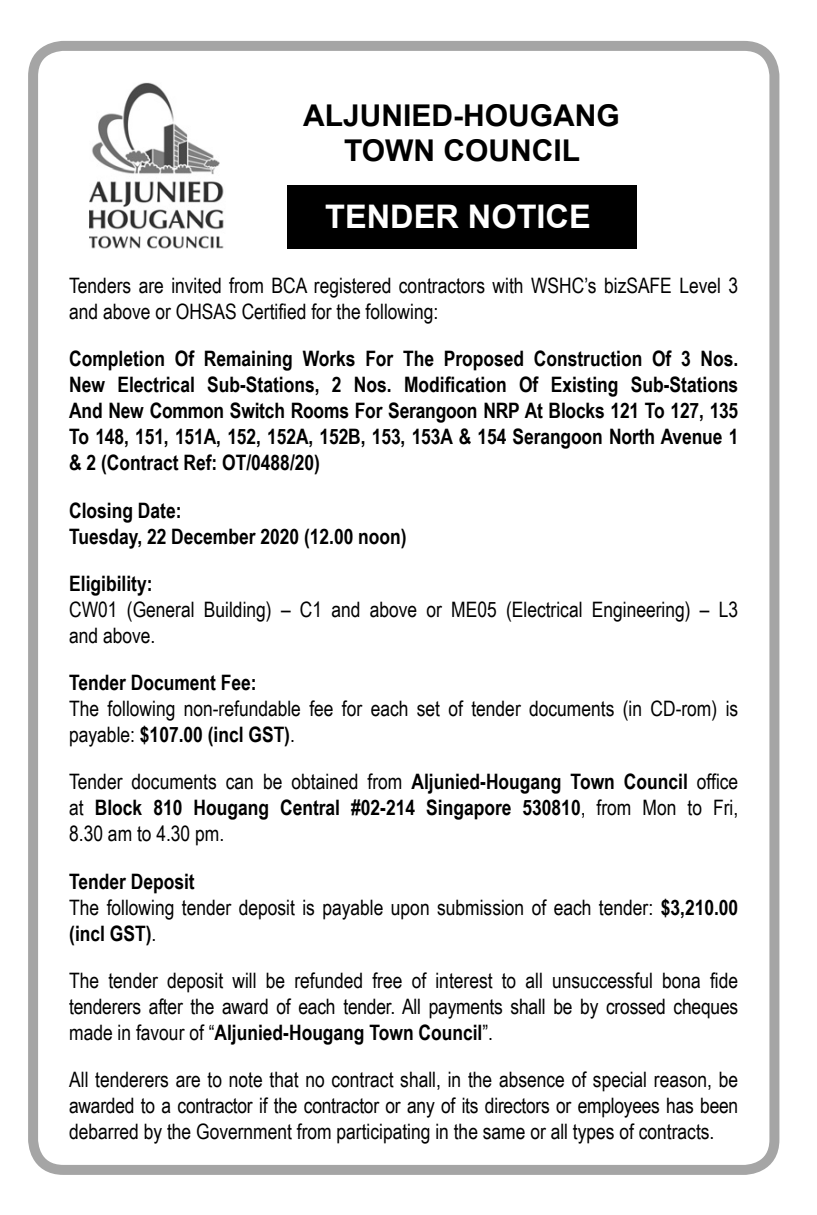
<style>
.page{position:relative;width:817px;height:1215px;background:#fff}
.page>*{position:absolute;margin:0;border:0;box-sizing:border-box;transform-origin:0 0}
.t1{font:700 32.5px "Arial";color:#fff}
.t2{font:700 30px/35px "Arial";color:#000;text-align:center}
.t3{font:21.25px/26px "Arial Narrow";color:#000}
.t4{font:700 21.25px/26px "Arial Narrow";color:#000;text-align:justify}
.s1{font-weight:700}
.s2{font-weight:400}
</style>
<div class="page">
<div style="left:28px;top:41px;width:751px;height:1134px;border:10px solid #a5a5a5;border-radius:30px"></div>
<div style="left:287px;top:185px;width:349px;height:64px;background:#000"></div>
<img style="left:89px;top:83px;width:135px;height:166px">
<h2 class="t2" style="left:303px;top:98px;width:318px">ALJUNIED-HOUGANG<br>TOWN COUNCIL</h2>
<h1 class="t1" style="left:325px;top:199px;width:267px">TENDER NOTICE</h1>
<p class="t3" style="left:69px;top:272px;width:670px">Tenders are invited from BCA registered contractors with WSHC’s bizSAFE Level 3 and above or OHSAS Certified for the following:</p>
<p class="t4" style="left:69px;top:346px;width:671px">Completion Of Remaining Works For The Proposed Construction Of 3 Nos.<br>New Electrical Sub-Stations, 2 Nos. Modification Of Existing Sub-Stations And New Common Switch Rooms For Serangoon NRP At Blocks 121 To 127, 135<br>To 148, 151, 151A, 152, 152A, 152B, 153, 153A &amp; 154 Serangoon North Avenue 1 &amp; 2 (Contract Ref: OT/0488/20)</p>
<p class="t4" style="left:69px;top:497px;width:339px">Closing Date:<br>Tuesday, 22 December 2020 (12.00 noon)</p>
<p class="t4" style="left:69px;top:570px;width:85px">Eligibility:</p>
<p class="t3" style="left:69px;top:596px;width:670px">CW01 (General Building) – C1 and above or ME05 (Electrical Engineering) – L3 and above.</p>
<p class="t4" style="left:69px;top:669px;width:189px">Tender Document Fee:</p>
<p class="t3" style="left:69px;top:695px;width:670px">The following non-refundable fee for each set of tender documents (in CD-rom) is payable: <span class="s1">$107.00 (incl GST)</span>.</p>
<p class="t4" style="left:69px;top:769px;width:670px"><span class="s2">Tender documents can be obtained from</span> Aljunied-Hougang Town Council <span class="s2">office at</span> Block 810 Hougang Central #02-214 Singapore 530810<span class="s2">, from Mon to Fri, 8.30 am to 4.30 pm.</span></p>
<p class="t3" style="left:69px;top:868px;width:670px"><span class="s1">Tender Deposit<br></span>The following tender deposit is payable upon submission of each tender: <span class="s1">$3,210.00 (incl GST)</span>.</p>
<p class="t3" style="left:69px;top:967px;width:670px;text-align:justify">The tender deposit will be refunded free of interest to all unsuccessful bona fide tenderers after the award of each tender. All payments shall be by crossed cheques made in favour of “<span class="s1">Aljunied-Hougang Town Council</span>”.</p>
<p class="t3" style="left:69px;top:1066px;width:670px;text-align:justify">All tenderers are to note that no contract shall, in the absence of special reason, be awarded to a contractor if the contractor or any of its directors or employees has been debarred by the Government from participating in the same or all types of contracts.</p>
</div>
